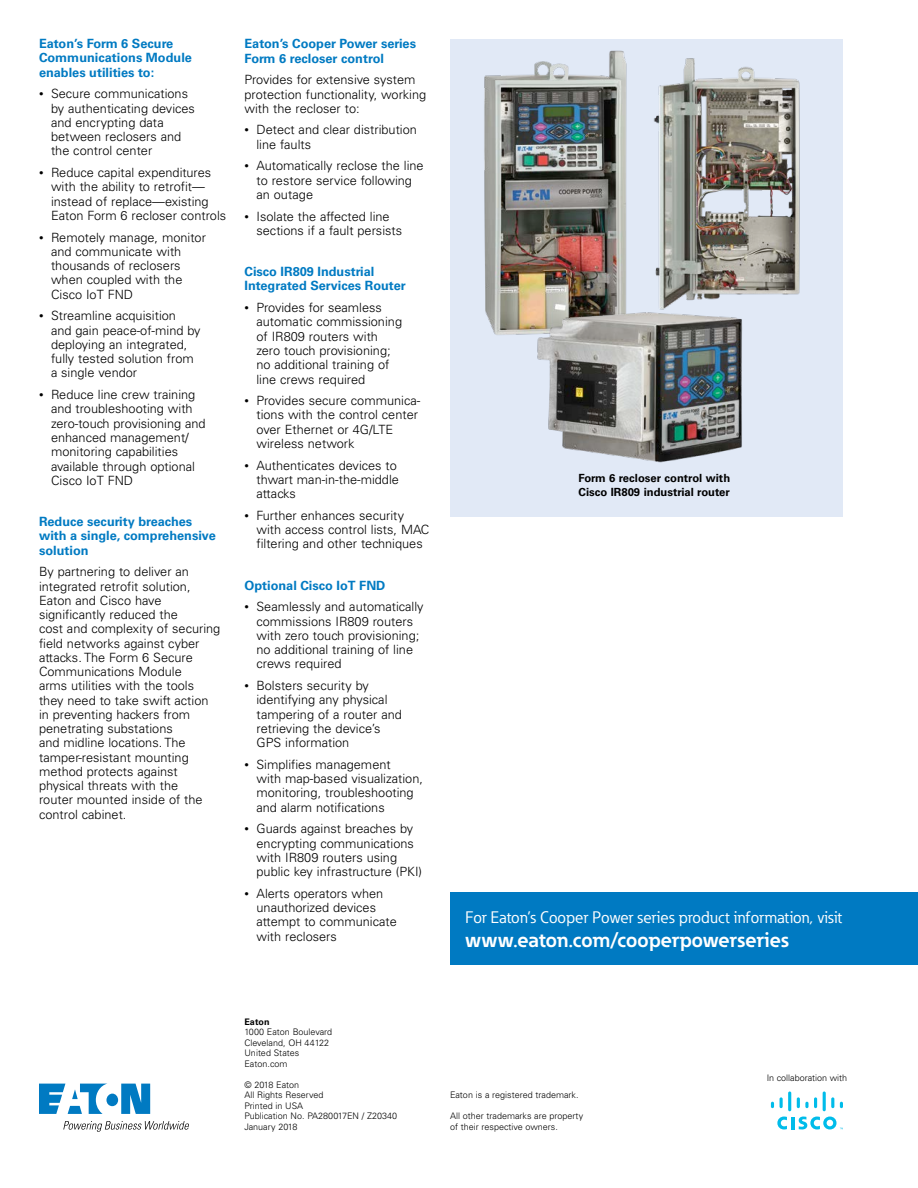
<style>
.page{position:relative;width:918px;height:1188px;background:#fff}
.page>*{position:absolute;margin:0;border:0;box-sizing:border-box;transform-origin:0 0}
.t1{font:700 21px "Eaton";letter-spacing:-.01em;color:#fff}
.t2{font:16.5px "Eaton";letter-spacing:.005em;color:#fff}
.t3{font:300 12.75px/14.2px "Univers LT Std";color:#000}
.t4{font:700 12.75px/14.2px "Univers LT Std";color:#007ac2}
.t5{font:700 11.25px/13.5px "Univers LT Std";color:#000}
.t6{font:300 9px/10.5px "Univers LT Std";color:#000}
.t7{font:700 9px "Univers LT Std";color:#000}
.s1{font-size:9px}
</style>
<div class="page">
<svg style="left:771px;top:1102px;width:3px;height:6px"></svg>
<svg style="left:780px;top:1097px;width:3px;height:11px"></svg>
<hr style="left:788px;top:1092px;width:3px;height:19px;background:#00bcea;border-radius:2px">
<svg style="left:797px;top:1097px;width:20px;height:11px"></svg>
<hr style="left:823px;top:1092px;width:3px;height:19px;background:#00bcea;border-radius:2px">
<svg style="left:831px;top:1097px;width:3px;height:11px"></svg>
<svg style="left:840px;top:1102px;width:3px;height:6px"></svg>
<svg style="left:777px;top:1117px;width:66px;height:13px"></svg>
<div style="left:450px;top:893px;width:468px;height:72px;background:#007ac2"></div>
<div style="left:450px;top:39px;width:393px;height:478px;background:#e1e9f6"></div>
<img style="left:484px;top:50px;width:143px;height:285px">
<img style="left:653px;top:58px;width:147px;height:237px">
<img style="left:532px;top:293px;width:229px;height:170px">
<svg style="left:39px;top:1084px;width:111px;height:30px"></svg>
<svg style="left:63px;top:1121px;width:126px;height:11px"></svg>
<p class="t4" style="left:39px;top:37px;width:154px">Eaton’s Form 6 Secure<br>Communications Module enables utilities to:</p>
<p class="t3" style="left:51px;top:87px;width:146px;text-indent:-12px"><span class="s1">•</span> Secure communications by authenticating devices and encrypting data between reclosers and the control center</p>
<p class="t3" style="left:51px;top:166px;width:177px;text-indent:-12px"><span class="s1">•</span> Reduce capital expenditures with the ability to retrofit— instead of replace—existing<br>Eaton Form 6 recloser controls</p>
<p class="t3" style="left:51px;top:230px;width:156px;text-indent:-12px"><span class="s1">•</span> Remotely manage, monitor and communicate with thousands of reclosers when coupled with the<br>Cisco IoT FND</p>
<p class="t3" style="left:51px;top:309px;width:151px;text-indent:-12px"><span class="s1">•</span> Streamline acquisition<br>and gain peace-of-mind by deploying an integrated, fully tested solution from a single vendor</p>
<p class="t3" style="left:51px;top:388px;width:156px;text-indent:-12px"><span class="s1">•</span> Reduce line crew training and troubleshooting with zero-touch provisioning and enhanced management/ monitoring capabilities available through optional<br>Cisco IoT FND</p>
<p class="t4" style="left:39px;top:514px;width:178px">Reduce security breaches with a single, comprehensive solution</p>
<p class="t3" style="left:39px;top:565px;width:183px">By partnering to deliver an integrated retrofit solution,<br>Eaton and Cisco have significantly reduced the<br>cost and complexity of securing field networks against cyber attacks. The Form 6 Secure<br>Communications Module<br>arms utilities with the tools they need to take swift action in preventing hackers from penetrating substations<br>and midline locations. The tamper-resistant mounting method protects against physical threats with the<br>router mounted inside of the control cabinet.</p>
<p class="t4" style="left:245px;top:37px;width:173px">Eaton’s Cooper Power series<br>Form 6 recloser control</p>
<p class="t3" style="left:245px;top:73px;width:183px">Provides for extensive system protection functionality, working with the recloser to:</p>
<p class="t3" style="left:256px;top:123px;width:162px;text-indent:-12px"><span class="s1">•</span> Detect and clear distribution line faults</p>
<p class="t3" style="left:256px;top:159px;width:169px;text-indent:-12px"><span class="s1">•</span> Automatically reclose the line to restore service following an outage</p>
<p class="t3" style="left:256px;top:209px;width:147px;text-indent:-12px"><span class="s1">•</span> Isolate the affected line sections if a fault persists</p>
<p class="t4" style="left:245px;top:265px;width:163px">Cisco IR809 Industrial<br>Integrated Services Router</p>
<p class="t3" style="left:256px;top:301px;width:147px;text-indent:-12px"><span class="s1">•</span> Provides for seamless automatic commissioning of IR809 routers with zero touch provisioning; no additional training of line crews required</p>
<p class="t3" style="left:256px;top:394px;width:165px;text-indent:-12px"><span class="s1">•</span> Provides secure communica&shy;tions with the control center over Ethernet or 4G/LTE wireless network</p>
<p class="t3" style="left:256px;top:458px;width:144px;text-indent:-12px"><span class="s1">•</span> Authenticates devices to thwart man-in-the-middle attacks</p>
<p class="t3" style="left:256px;top:508px;width:174px;text-indent:-12px"><span class="s1">•</span> Further enhances security with access control lists, MAC filtering and other techniques</p>
<p class="t4" style="left:245px;top:578px;width:142px">Optional Cisco IoT FND</p>
<p class="t3" style="left:256px;top:600px;width:169px;text-indent:-12px"><span class="s1">•</span> Seamlessly and automatically commissions IR809 routers with zero touch provisioning; no additional training of line crews required</p>
<p class="t3" style="left:256px;top:679px;width:147px;text-indent:-12px"><span class="s1">•</span> Bolsters security by identifying any physical tampering of a router and retrieving the device’s<br>GPS information</p>
<p class="t3" style="left:256px;top:757px;width:168px;text-indent:-12px"><span class="s1">•</span> Simplifies management<br>with map-based visualization, monitoring, troubleshooting and alarm notifications</p>
<p class="t3" style="left:256px;top:822px;width:167px;text-indent:-12px"><span class="s1">•</span> Guards against breaches by encrypting communications with IR809 routers using public key infrastructure (PKI)</p>
<p class="t3" style="left:256px;top:886px;width:142px;text-indent:-12px"><span class="s1">•</span> Alerts operators when unauthorized devices attempt to communicate with reclosers</p>
<p class="t5" style="left:578px;top:472px;width:153px">Form 6 recloser control with<br>Cisco IR809 industrial router</p>
<p class="t2" style="left:465px;top:907px;width:379px">For Eaton’s Cooper Power series product information, visit</p>
<h1 class="t1" style="left:465px;top:927px;width:326px">www.eaton.com/cooperpowerseries</h1>
<p class="t7" style="left:244px;top:1016px;width:27px">Eaton</p>
<p class="t6" style="left:244px;top:1027px;width:89px">1000 Eaton Boulevard<br>Cleveland, OH 44122<br>United States<br>Eaton.com</p>
<p class="t6" style="left:244px;top:1079px;width:154px">© 2018 Eaton<br>All Rights Reserved<br>Printed in USA<br>Publication No. PA280017EN / Z20340<br>January 2018</p>
<p class="t6" style="left:450px;top:1090px;width:130px">Eaton is a registered trademark.</p>
<p class="t6" style="left:450px;top:1111px;width:135px">All other trademarks are property of their respective owners.</p>
<p class="t6" style="left:767px;top:1072px;width:82px">In collaboration with</p>
</div>
